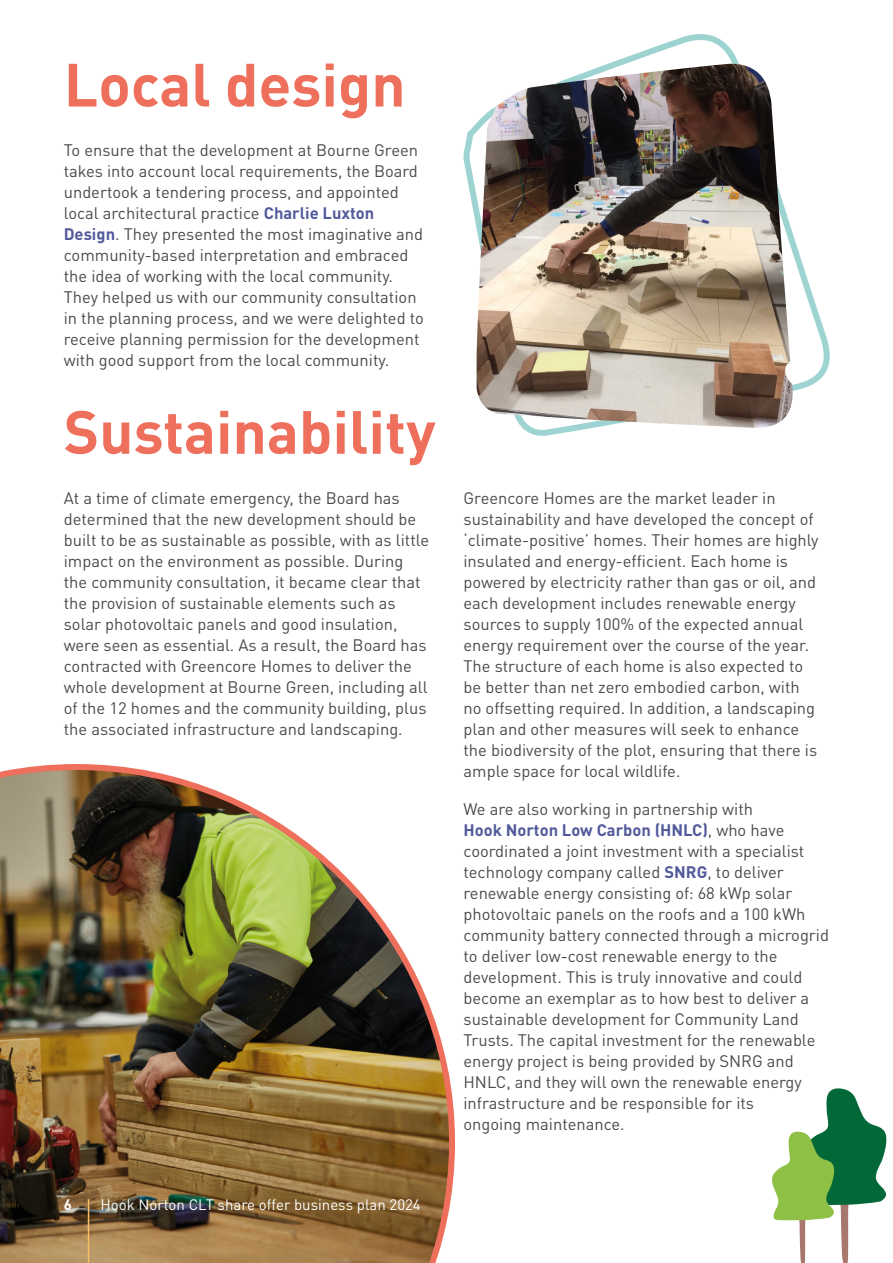
<style>
.page{position:relative;width:893px;height:1263px;background:#fff}
.page>*{position:absolute;margin:0;border:0;box-sizing:border-box;transform-origin:0 0}
.t1{font:700 60px "DIN Pro";color:#ee705c}
.t2{font:16.5px/21px "DIN Pro";color:#4a4a49}
.t3{font:15px "DIN Pro";color:#fff}
.t4{font:700 15px "DIN Pro";color:#fff}
.s1{font-weight:700;color:#525a9b}
</style>
<div class="page">
<svg style="left:463px;top:34px;width:367px;height:402px"></svg>
<img style="left:477px;top:64px;width:318px;height:365px">
<img style="left:0;top:764px;width:455px;height:499px">
<hr style="left:88px;top:1199px;width:1px;height:64px;background:#fbc067">
<svg style="left:772px;top:1088px;width:115px;height:175px"></svg>
<h1 class="t1" style="left:64px;top:35px;width:343px">Local design</h1>
<p class="t2" style="left:64px;top:138px;width:362px">To ensure that the development at Bourne Green takes into account local requirements, the Board undertook a tendering process, and appointed local architectural practice <span class="s1">Charlie Luxton Design</span>. They presented the most imaginative and community-based interpretation and embraced the idea of working with the local community.<br>They helped us with our community consultation in the planning process, and we were delighted to receive planning permission for the development with good support from the local community.</p>
<h1 class="t1" style="left:64px;top:382px;width:373px">Sustainability</h1>
<p class="t2" style="left:64px;top:486px;width:367px">At a time of climate emergency, the Board has determined that the new development should be built to be as sustainable as possible, with as little impact on the environment as possible. During the community consultation, it became clear that the provision of sustainable elements such as solar photovoltaic panels and good insulation, were seen as essential. As a result, the Board has contracted with Greencore Homes to deliver the whole development at Bourne Green, including all of the 12 homes and the community building, plus the associated infrastructure and landscaping.</p>
<p class="t2" style="left:463px;top:486px;width:357px">Greencore Homes are the market leader in sustainability and have developed the concept of ‘climate-positive’ homes. Their homes are highly insulated and energy-efficient. Each home is powered by electricity rather than gas or oil, and each development includes renewable energy sources to supply 100% of the expected annual energy requirement over the course of the year.<br>The structure of each home is also expected to be better than net zero embodied carbon, with no offsetting required. In addition, a landscaping plan and other measures will seek to enhance the biodiversity of the plot, ensuring that there is ample space for local wildlife.</p>
<p class="t2" style="left:463px;top:797px;width:367px">We are also working in partnership with<br><span class="s1">Hook Norton Low Carbon (HNLC)</span>, who have coordinated a joint investment with a specialist technology company called <span class="s1">SNRG</span>, to deliver renewable energy consisting of: 68 kWp solar photovoltaic panels on the roofs and a 100 kWh community battery connected through a microgrid to deliver low-cost renewable energy to the development. This is truly innovative and could become an exemplar as to how best to deliver a sustainable development for Community Land Trusts. The capital investment for the renewable energy project is being provided by SNRG and HNLC, and they will own the renewable energy infrastructure and be responsible for its<br>ongoing maintenance.</p>
<p class="t4" style="left:64px;top:1192px;width:10px">6</p>
<p class="t3" style="left:100px;top:1193px;width:322px">Hook Norton CLT share offer business plan 2024</p>
</div>
